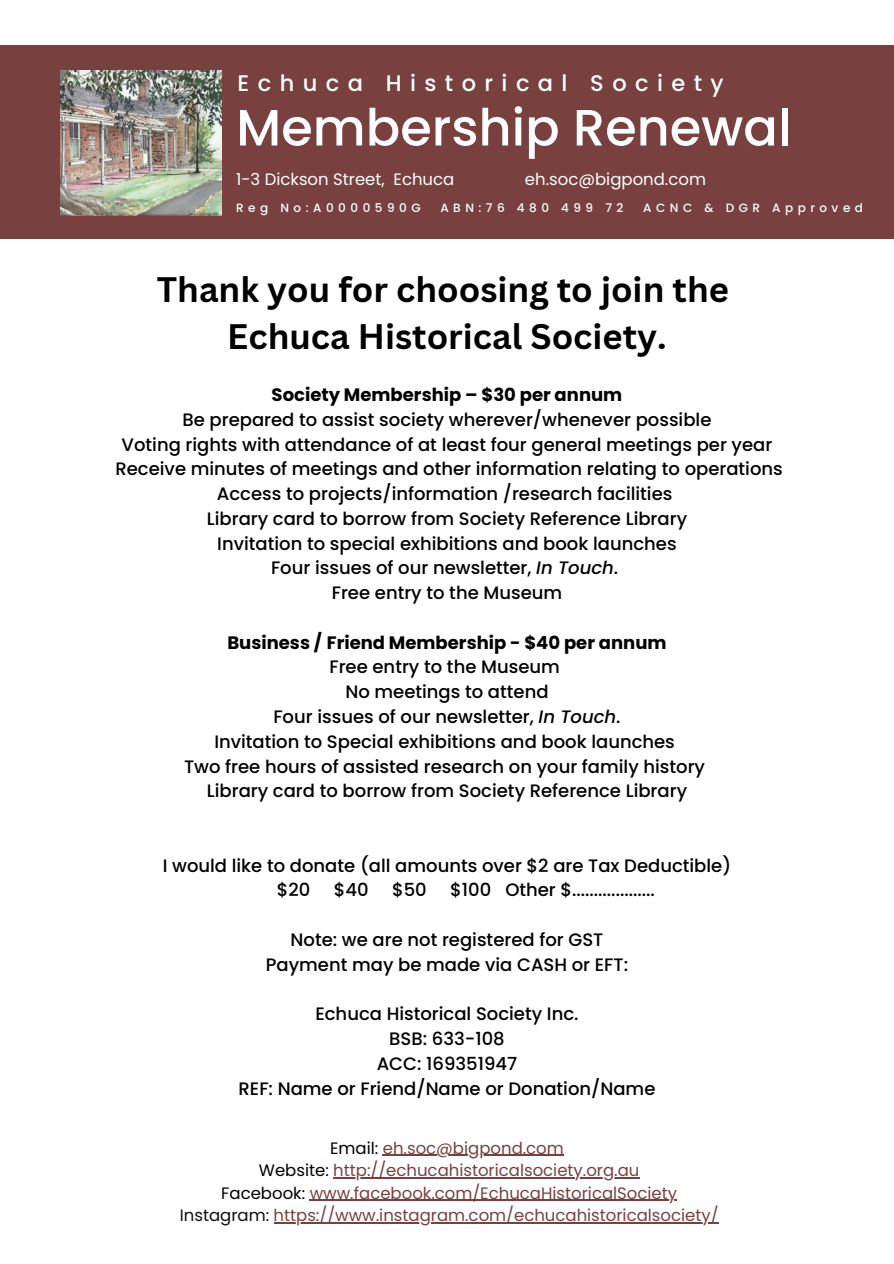
<style>
.page{position:relative;width:894px;height:1264px;background:#fff}
.page>*{position:absolute;margin:0;border:0;box-sizing:border-box;transform-origin:0 0}
.t1{font:500 51px "Poppins";color:#fff}
.t2{font:700 34.5px/47.2px "Canva Sans";color:#000;text-align:center}
.t3{font:500 22.5px "Poppins";letter-spacing:.375em;color:#fff}
.t4{font:500 18px/24.8px "Poppins";color:#000;text-align:center}
.t5{font:700 18px "Poppins";color:#000}
.t6{font:16.5px "Poppins";color:#794040}
.t7{font:16.5px "Poppins";color:#fff}
.t8{font:500 12px "Poppins";letter-spacing:.375em;color:#fff}
.s1{font-style:italic}
.s2{font-weight:700}
.s3{color:#000}
.s4{color:#0e0d14}
</style>
<div class="page">
<div style="left:0;top:46px;width:893px;height:193px;background:#794040"></div>
<img style="left:60px;top:70px;width:161px;height:145px">
<hr style="left:382px;top:1154px;width:181px;height:1px;background:#794040">
<hr style="left:333px;top:1177px;width:306px;height:1px;background:#794040">
<hr style="left:309px;top:1199px;width:368px;height:1px;background:#794040">
<hr style="left:273px;top:1222px;width:445px;height:1px;background:#794040">
<h3 class="t3" style="left:237px;top:68px;width:487px">Echuca Historical Society</h3>
<p class="t1" style="left:236px;top:92px;width:556px">Membership Renewal</p>
<p class="t7" style="left:236px;top:167px;width:219px">1-3 Dickson Street, Echuca</p>
<p class="t7" style="left:525px;top:167px;width:182px">eh.soc@bigpond.com</p>
<h1 class="t8" style="left:236px;top:199px;width:186px">Reg No:A0000590G</h1>
<h1 class="t8" style="left:440px;top:199px;width:184px">ABN:76 480 499 72</h1>
<h1 class="t8" style="left:643px;top:199px;width:221px">ACNC &amp; DGR Approved</h1>
<h4 class="t2" style="left:157px;top:264px;width:573px">Thank you for choosing to join the<br>Echuca Historical Society.</h4>
<h5 class="t5" style="left:271px;top:382px;width:352px">Society Membership – $30 per annum</h5>
<p class="t4" style="left:115px;top:407px;width:668px">Be prepared to assist society wherever/whenever possible<br>Voting rights with attendance of at least four general meetings per year Receive minutes of meetings and other information relating to operations Access to projects/information /research facilities</p>
<h2 class="t4" style="left:207px;top:506px;width:481px">Library card to borrow from Society Reference Library</h2>
<h4 class="t4" style="left:217px;top:531px;width:460px">Invitation to special exhibitions and book launches<br>Four issues of our newsletter, <span class="s1">In Touch</span>.<br>Free entry to the Museum</h4>
<p class="t4" style="left:184px;top:630px;width:522px"><span class="s2">Business / Friend Membership - $40 per annum<br></span>Free entry to the Museum<br>No meetings to attend<br>Four issues of our newsletter, <span class="s1">In Touch</span>.<br>Invitation to Special exhibitions and book launches<br>Two free hours of assisted research on your family history</p>
<p class="t4" style="left:207px;top:778px;width:481px">Library card to borrow from Society Reference Library</p>
<p class="t4" style="left:276px;top:853px;width:456px;text-align:left;text-indent:-114px">I would like to donate (all amounts over $2 are Tax Deductible) $20</p>
<p class="t4" style="left:333px;top:877px;width:36px">$40</p>
<p class="t4" style="left:392px;top:877px;width:36px">$50</p>
<p class="t4" style="left:450px;top:877px;width:206px">$100 Other $...................</p>
<h4 class="t4" style="left:266px;top:927px;width:364px">Note: we are not registered for GST<br>Payment may be made via CASH or EFT:</h4>
<h4 class="t4" style="left:238px;top:1001px;width:418px">Echuca Historical Society Inc.<br>BSB: 633-108<br>ACC: 169351947<br>REF: Name or Friend/Name or Donation/Name</h4>
<h4 class="t6" style="left:330px;top:1136px;width:235px"><span class="s3">Email:</span> eh.soc@bigpond.com</h4>
<h4 class="t6" style="left:259px;top:1158px;width:382px"><span class="s3">Website:</span> http://echucahistoricalsociety.org.au</h4>
<h5 class="t6" style="left:221px;top:1181px;width:457px"><span class="s3">Facebook:</span> www.facebook.com/EchucaHistoricalSociety</h5>
<p class="t6" style="left:180px;top:1203px;width:540px"><span class="s4">Instagram:</span> https://www.instagram.com/echucahistoricalsociety/</p>
</div>
